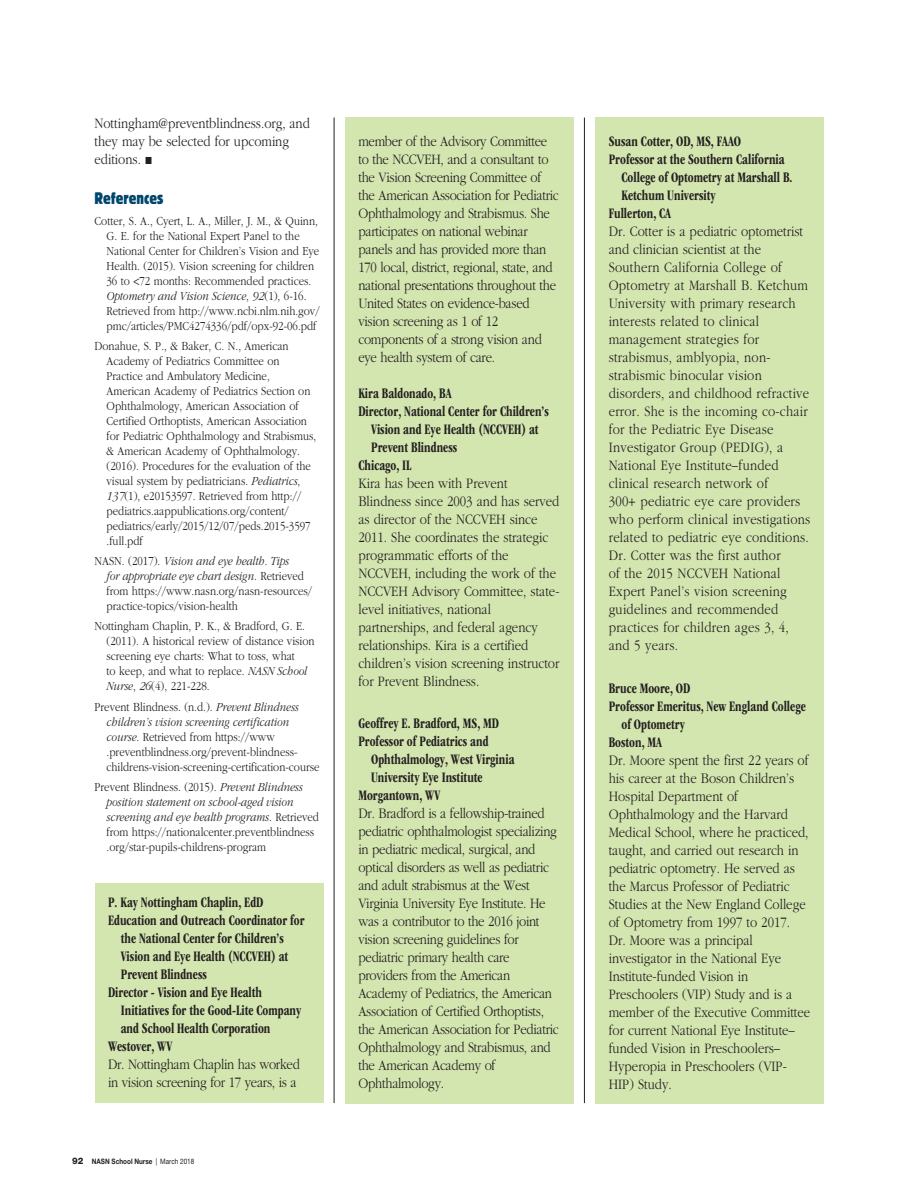
<style>
.page{position:relative;width:905px;height:1202px;background:#fff}
.page>*{position:absolute;margin:0;border:0;box-sizing:border-box;transform-origin:0 0}
.t1{font:condensed 16.5px "Block BE";letter-spacing:.01em;color:#01466d}
.t2{font:300 15px/18px "ITC Garamond Std";color:#231f20;scale:.85 1}
.t3{font:300 15px/18px "ITC Garamond Std";letter-spacing:-.02em;color:#231f20;scale:.85 1}
.t4{font:300 15px/18px "ITC Garamond Std";letter-spacing:.02em;color:#231f20;scale:.85 1}
.t5{font:700 condensed 15px "ITC Garamond Std";color:#231f20;scale:.85 1}
.t6{font:300 12.75px/15px "ITC Garamond Std";color:#231f20;scale:.85 1}
.t7{font:700 7.5px "Helvetica Neue LT Std";color:#231f20;scale:.85 1}
.s1{font-family:"Garamond";font-weight:400}
.s2{font-style:italic}
.s3{font-weight:800;font-size:9px}
.s4{font-weight:400}
</style>
<div class="page">
<hr style="left:584px;top:117px;width:1px;height:986px;background:#231f20">
<hr style="left:334px;top:117px;width:1px;height:986px;background:#231f20">
<div style="left:595px;top:117px;width:228px;height:986px;background:#d4e6b0"></div>
<div style="left:345px;top:117px;width:228px;height:986px;background:#d4e6b0"></div>
<div style="left:95px;top:883px;width:228px;height:220px;background:#d4e6b0"></div>
<p class="t2" style="left:94px;top:114px;width:255px">Nottingham@preventblindness.org, and they may be selected for upcoming editions. <span class="s1">■</span></p>
<p class="t1" style="left:94px;top:188px;width:70px">References</p>
<p class="t6" style="left:106px;top:213px;width:252px;text-indent:-12px">Cotter, S. A., Cyert, L. A., Miller, J. M., &amp; Quinn, G. E. for the National Expert Panel to the National Center for Children’s Vision and Eye Health. (2015). Vision screening for children 36 to &lt;72 months: Recommended practices.<br><span class="s2">Optometry and Vision Science</span>, <span class="s2">92</span>(1), 6-16.<br>Retrieved from http://www.ncbi.nlm.nih.gov/ pmc/articles/PMC4274336/pdf/opx-92-06.pdf</p>
<p class="t6" style="left:106px;top:338px;width:248px;text-indent:-12px">Donahue, S. P., &amp; Baker, C. N., American Academy of Pediatrics Committee on Practice and Ambulatory Medicine, American Academy of Pediatrics Section on Ophthalmology, American Association of Certified Orthoptists, American Association for Pediatric Ophthalmology and Strabismus, &amp; American Academy of Ophthalmology. (2016). Procedures for the evaluation of the visual system by pediatricians. <span class="s2">Pediatrics</span>, <span class="s2">137</span>(1), e20153597. Retrieved from http:// pediatrics.aappublications.org/content/ pediatrics/early/2015/12/07/peds.2015-3597 .full.pdf</p>
<p class="t6" style="left:106px;top:553px;width:243px;text-indent:-12px">NASN. (2017). <span class="s2">Vision and eye health. Tips<br>for appropriate eye chart design</span>. Retrieved from https://www.nasn.org/nasn-resources/ practice-topics/vision-health</p>
<p class="t6" style="left:106px;top:619px;width:246px;text-indent:-12px">Nottingham Chaplin, P. K., &amp; Bradford, G. E. (2011). A historical review of distance vision screening eye charts: What to toss, what<br>to keep, and what to replace. <span class="s2">NASN School Nurse</span>, <span class="s2">26</span>(4), 221-228.</p>
<p class="t6" style="left:106px;top:699px;width:252px;text-indent:-12px">Prevent Blindness. (n.d.). <span class="s2">Prevent Blindness children’s vision screening certification course</span>. Retrieved from https://www .preventblindness.org/prevent-blindness&shy;childrens-vision-screening-certification-course</p>
<p class="t6" style="left:106px;top:779px;width:251px;text-indent:-12px">Prevent Blindness. (2015). <span class="s2">Prevent Blindness position statement on school-aged vision screening and eye health programs</span>. Retrieved from https://nationalcenter.preventblindness .org/star-pupils-childrens-program</p>
<p class="t5" style="left:108px;top:894px;width:184px">P. Kay Nottingham Chaplin, EdD</p>
<p class="t5" style="left:108px;top:912px;width:233px">Education and Outreach Coordinator for</p>
<p class="t5" style="left:121px;top:930px;width:193px">the National Center for Children’s</p>
<p class="t5" style="left:121px;top:948px;width:198px">Vision and Eye Health (NCCVEH) at</p>
<p class="t5" style="left:121px;top:966px;width:103px">Prevent Blindness</p>
<p class="t5" style="left:108px;top:984px;width:183px">Director - Vision and Eye Health</p>
<p class="t5" style="left:121px;top:1002px;width:214px">Initiatives for the Good-Lite Company</p>
<p class="t5" style="left:121px;top:1020px;width:178px">and School Health Corporation</p>
<p class="t5" style="left:108px;top:1038px;width:77px">Westover, WV</p>
<p class="t3" style="left:108px;top:1055px;width:227px">Dr. Nottingham Chaplin has worked in vision screening for 17 years, is a</p>
<p class="t7" style="left:72px;top:1156px;width:145px"><span class="s3">92</span> NASN School Nurse <span class="s4">| March 2018</span></p>
<p class="t3" style="left:358px;top:132px;width:237px">member of the Advisory Committee to the NCCVEH, and a consultant to the Vision Screening Committee of the American Association for Pediatric Ophthalmology and Strabismus. She participates on national webinar panels and has provided more than 170 local, district, regional, state, and national presentations throughout the United States on evidence-based vision screening as 1 of 12 components of a strong vision and eye health system of care.</p>
<p class="t5" style="left:358px;top:384px;width:111px">Kira Baldonado, BA</p>
<p class="t5" style="left:358px;top:402px;width:225px">Director, National Center for Children’s</p>
<p class="t5" style="left:371px;top:420px;width:198px">Vision and Eye Health (NCCVEH) at</p>
<p class="t5" style="left:371px;top:438px;width:103px">Prevent Blindness</p>
<p class="t5" style="left:358px;top:456px;width:64px">Chicago, IL</p>
<p class="t2" style="left:358px;top:474px;width:238px">Kira has been with Prevent<br>Blindness since 2003 and has served as director of the NCCVEH since<br>2011. She coordinates the strategic programmatic efforts of the<br>NCCVEH, including the work of the<br>NCCVEH Advisory Committee, state&shy;level initiatives, national partnerships, and federal agency relationships. Kira is a certified children’s vision screening instructor for Prevent Blindness.</p>
<p class="t5" style="left:358px;top:714px;width:167px">Geoffrey E. Bradford, MS, MD</p>
<p class="t5" style="left:358px;top:732px;width:155px">Professor of Pediatrics and</p>
<p class="t5" style="left:371px;top:750px;width:170px">Ophthalmology, West Virginia</p>
<p class="t5" style="left:371px;top:768px;width:133px">University Eye Institute</p>
<p class="t5" style="left:358px;top:786px;width:98px">Morgantown, WV</p>
<p class="t3" style="left:358px;top:804px;width:237px">Dr. Bradford is a fellowship-trained pediatric ophthalmologist specializing in pediatric medical, surgical, and optical disorders as well as pediatric and adult strabismus at the West Virginia University Eye Institute. He was a contributor to the 2016 joint vision screening guidelines for pediatric primary health care providers from the American Academy of Pediatrics, the American Association of Certified Orthoptists, the American Association for Pediatric Ophthalmology and Strabismus, and the American Academy of Ophthalmology.</p>
<p class="t5" style="left:608px;top:132px;width:157px">Susan Cotter, OD, MS, FAAO</p>
<p class="t5" style="left:608px;top:150px;width:208px">Professor at the Southern California</p>
<p class="t5" style="left:621px;top:168px;width:203px">College of Optometry at Marshall B.</p>
<p class="t5" style="left:621px;top:186px;width:112px">Ketchum University</p>
<p class="t5" style="left:608px;top:204px;width:75px">Fullerton, CA</p>
<p class="t4" style="left:608px;top:222px;width:239px">Dr. Cotter is a pediatric optometrist and clinician scientist at the<br>Southern California College of<br>Optometry at Marshall B. Ketchum<br>University with primary research interests related to clinical management strategies for strabismus, amblyopia, non&shy;strabismic binocular vision disorders, and childhood refractive error. She is the incoming co-chair for the Pediatric Eye Disease<br>Investigator Group (PEDIG), a<br>National Eye Institute–funded clinical research network of<br>300+ pediatric eye care providers who perform clinical investigations related to pediatric eye conditions.<br>Dr. Cotter was the first author<br>of the 2015 NCCVEH National<br>Expert Panel’s vision screening guidelines and recommended practices for children ages 3, 4, and 5 years.</p>
<p class="t5" style="left:608px;top:680px;width:98px">Bruce Moore, OD</p>
<p class="t5" style="left:608px;top:698px;width:233px">Professor Emeritus, New England College</p>
<p class="t5" style="left:621px;top:716px;width:76px">of Optometry</p>
<p class="t5" style="left:608px;top:734px;width:64px">Boston, MA</p>
<p class="t2" style="left:608px;top:752px;width:239px">Dr. Moore spent the first 22 years of his career at the Boson Children’s<br>Hospital Department of<br>Ophthalmology and the Harvard<br>Medical School, where he practiced, taught, and carried out research in pediatric optometry. He served as the Marcus Professor of Pediatric<br>Studies at the New England College of Optometry from 1997 to 2017.<br>Dr. Moore was a principal investigator in the National Eye<br>Institute-funded Vision in<br>Preschoolers (VIP) Study and is a member of the Executive Committee for current National Eye Institute– funded Vision in Preschoolers–<br>Hyperopia in Preschoolers (VIP-<br>HIP) Study.</p>
</div>
